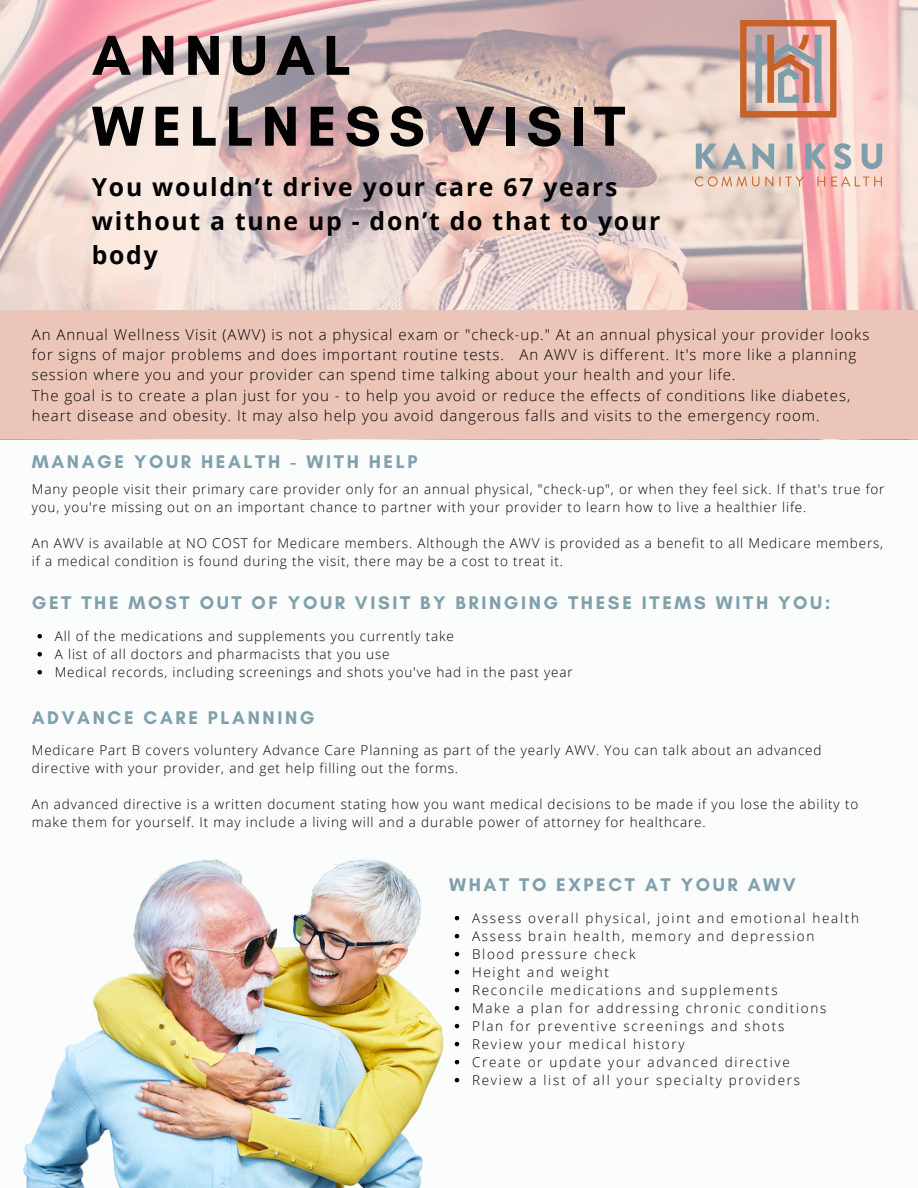
<style>
.page{position:relative;width:918px;height:1188px;background:#fbfdfc}
.page>*{position:absolute;margin:0;border:0;box-sizing:border-box;transform-origin:0 0}
.t1{font:700 57.3px/70.8px "Glacial Indifference";letter-spacing:.14em;color:#000}
.t2{font:700 24.75px/33.8px "Open Sans";letter-spacing:.07em;color:#000}
.t3{font:700 18.75px "Glacial Indifference";letter-spacing:.14em;color:#7fa0ac}
.t4{font:300 15px/20.2px "Open Sans";letter-spacing:.065em;color:#000}
.t5{font:300 13.5px/18px "Open Sans";letter-spacing:.065em;color:#000}
.t6{font:300 13.5px "Open Sans";letter-spacing:.13em;color:#000}
</style>
<div class="page">
<img style="left:0;top:0;width:918px;height:310px">
<img style="left:694px;top:21px;width:188px;height:167px">
<div style="left:0;top:310px;width:918px;height:129px;background:#ebc5b8"></div>
<img style="left:23px;top:859px;width:437px;height:329px">
<svg style="left:37px;top:634px;width:5px;height:4px"></svg>
<svg style="left:37px;top:652px;width:5px;height:4px"></svg>
<svg style="left:37px;top:670px;width:5px;height:4px"></svg>
<svg style="left:455px;top:916px;width:4px;height:4px"></svg>
<svg style="left:455px;top:934px;width:4px;height:4px"></svg>
<svg style="left:455px;top:952px;width:4px;height:4px"></svg>
<svg style="left:455px;top:970px;width:4px;height:4px"></svg>
<svg style="left:455px;top:988px;width:4px;height:4px"></svg>
<svg style="left:455px;top:1006px;width:4px;height:4px"></svg>
<svg style="left:455px;top:1024px;width:4px;height:4px"></svg>
<svg style="left:455px;top:1042px;width:4px;height:4px"></svg>
<svg style="left:455px;top:1060px;width:4px;height:4px"></svg>
<svg style="left:455px;top:1078px;width:4px;height:4px"></svg>
<p class="t1" style="left:92px;top:19px;width:535px">ANNUAL<br>WELLNESS VISIT</p>
<p class="t2" style="left:92px;top:170px;width:570px">You wouldn’t drive your care 67 years without a tune up - don’t do that to your body</p>
<p class="t4" style="left:32px;top:324px;width:839px">An Annual Wellness Visit (AWV) is not a physical exam or "check-up." At an annual physical your provider looks for signs of major problems and does important routine tests. An AWV is different. It's more like a planning session where you and your provider can spend time talking about your health and your life.</p>
<p class="t4" style="left:32px;top:385px;width:820px">The goal is to create a plan just for you - to help you avoid or reduce the effects of conditions like diabetes, heart disease and obesity. It may also help you avoid dangerous falls and visits to the emergency room.</p>
<p class="t3" style="left:32px;top:450px;width:387px">MANAGE YOUR HEALTH - WITH HELP</p>
<p class="t5" style="left:32px;top:480px;width:854px">Many people visit their primary care provider only for an annual physical, "check-up", or when they feel sick. If that's true for you, you're missing out on an important chance to partner with your provider to learn how to live a healthier life.</p>
<p class="t5" style="left:32px;top:534px;width:853px">An AWV is available at NO COST for Medicare members. Although the AWV is provided as a benefit to all Medicare members, if a medical condition is found during the visit, there may be a cost to treat it.</p>
<p class="t3" style="left:32px;top:592px;width:800px">GET THE MOST OUT OF YOUR VISIT BY BRINGING THESE ITEMS WITH YOU:</p>
<p class="t5" style="left:55px;top:626px;width:401px">All of the medications and supplements you currently take</p>
<p class="t5" style="left:55px;top:644px;width:336px">A list of all doctors and pharmacists that you use</p>
<p class="t5" style="left:55px;top:662px;width:519px">Medical records, including screenings and shots you've had in the past year</p>
<p class="t3" style="left:32px;top:706px;width:284px">ADVANCE CARE PLANNING</p>
<p class="t5" style="left:32px;top:740px;width:791px">Medicare Part B covers voluntery Advance Care Planning as part of the yearly AWV. You can talk about an advanced directive with your provider, and get help filling out the forms.</p>
<p class="t5" style="left:32px;top:794px;width:828px">An advanced directive is a written document stating how you want medical decisions to be made if you lose the ability to make them for yourself. It may include a living will and a durable power of attorney for healthcare.</p>
<p class="t3" style="left:449px;top:873px;width:348px">WHAT TO EXPECT AT YOUR AWV</p>
<p class="t6" style="left:472px;top:908px;width:389px">Assess overall physical, joint and emotional health</p>
<p class="t6" style="left:472px;top:926px;width:344px">Assess brain health, memory and depression</p>
<p class="t6" style="left:472px;top:944px;width:165px">Blood pressure check</p>
<p class="t6" style="left:472px;top:962px;width:139px">Height and weight</p>
<p class="t6" style="left:472px;top:980px;width:307px">Reconcile medications and supplements</p>
<p class="t6" style="left:472px;top:998px;width:356px">Make a plan for addressing chronic conditions</p>
<p class="t6" style="left:472px;top:1016px;width:314px">Plan for preventive screenings and shots</p>
<p class="t6" style="left:472px;top:1034px;width:214px">Review your medical history</p>
<p class="t6" style="left:472px;top:1052px;width:319px">Create or update your advanced directive</p>
<p class="t6" style="left:472px;top:1070px;width:329px">Review a list of all your specialty providers</p>
</div>
